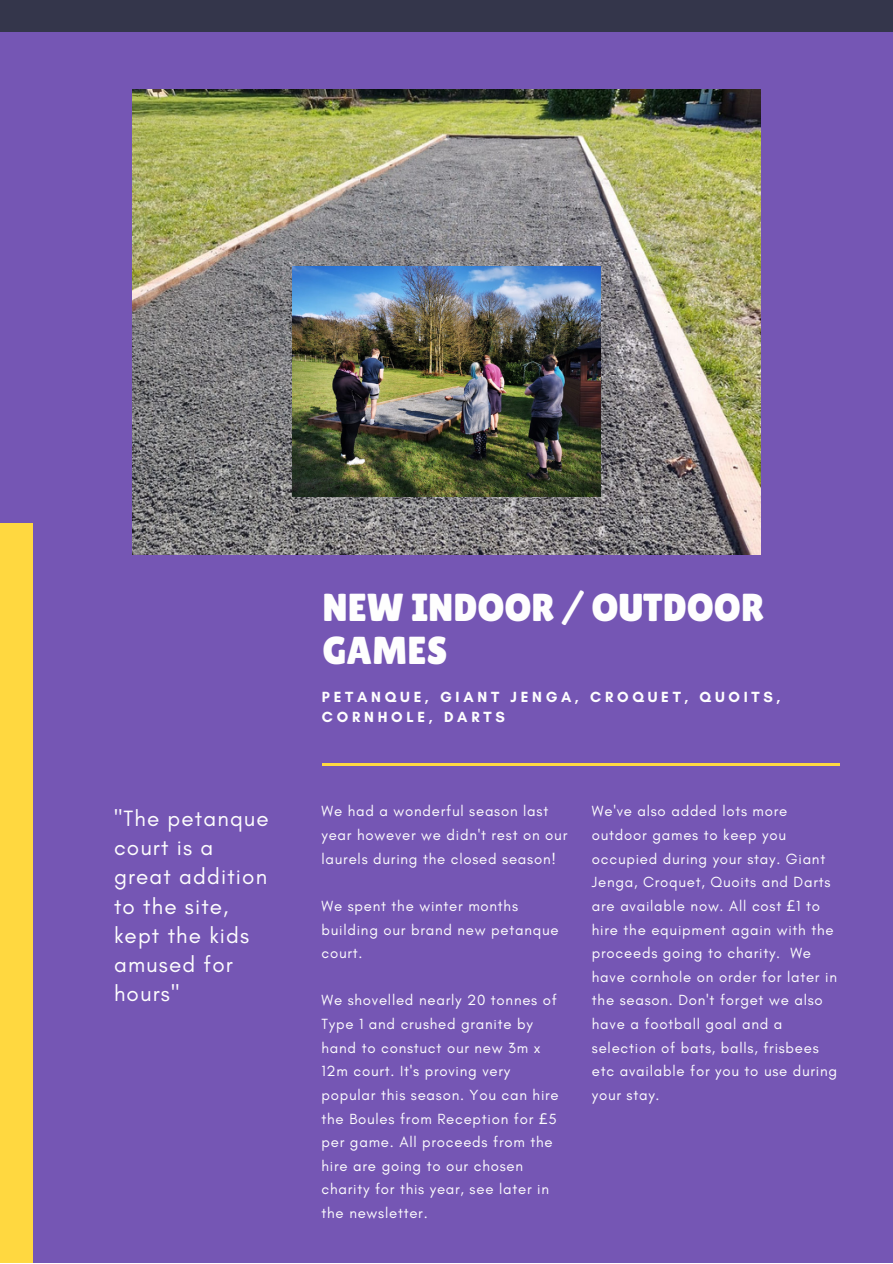
<style>
.page{position:relative;width:893px;height:1264px;background:#fff}
.page>*{position:absolute;margin:0;border:0;box-sizing:border-box;transform-origin:0 0}
.t1{font:39px/42.8px "Lilita One";color:#fefefe}
.t2{font:22.5px/29.2px "Glacial Indifference";letter-spacing:.05em;color:#fefefe}
.t3{font:15px/23.5px "Glacial Indifference";letter-spacing:.05em;color:#fefefe}
.t4{font:700 15px/20.2px "Glacial Indifference";letter-spacing:.25em;color:#fefefe}
.s1{font-family:"Noto Sans"}
</style>
<div class="page">
<div style="left:0;top:0;width:892px;height:1262px;background:#7556b4"></div>
<div style="left:0;top:522px;width:33px;height:740px;background:#ffd840"></div>
<div style="left:0;top:0;width:892px;height:31px;background:#34364b"></div>
<hr style="left:322px;top:763px;width:517px;height:2px;background:#ffd840">
<img style="left:132px;top:89px;width:628px;height:466px">
<img style="left:292px;top:266px;width:308px;height:230px">
<p class="t2" style="left:114px;top:803px;width:156px">"The petanque court is a great addition to the site, kept the kids amused for hours"</p>
<p class="t1" style="left:322px;top:586px;width:443px">NEW INDOOR / OUTDOOR<br>GAMES</p>
<p class="t4" style="left:322px;top:686px;width:460px">PETANQUE, GIANT JENGA, CROQUET, QUOITS,<br>CORNHOLE, DARTS</p>
<p class="t3" style="left:321px;top:799px;width:247px">We had a wonderful season last year however we didn't rest on our laurels during the closed season!</p>
<p class="t3" style="left:321px;top:893px;width:238px">We spent the winter months building our brand new petanque court.</p>
<p class="t3" style="left:321px;top:988px;width:239px">We shovelled nearly 20 tonnes of<br>Type 1 and crushed granite by hand to constuct our new 3m x<br>12m court. It's proving very popular this season. You can hire the Boules from Reception for <span class="s1">£</span>5 per game. All proceeds from the hire are going to our chosen charity for this year, see later in the newsletter.</p>
<p class="t3" style="left:592px;top:799px;width:247px">We've also added lots more outdoor games to keep you occupied during your stay. Giant<br>Jenga, Croquet, Quoits and Darts are available now. All cost <span class="s1">£</span>1 to hire the equipment again with the proceeds going to charity. We have cornhole on order for later in the season. Don't forget we also have a football goal and a selection of bats, balls, frisbees etc available for you to use during your stay.</p>
</div>
